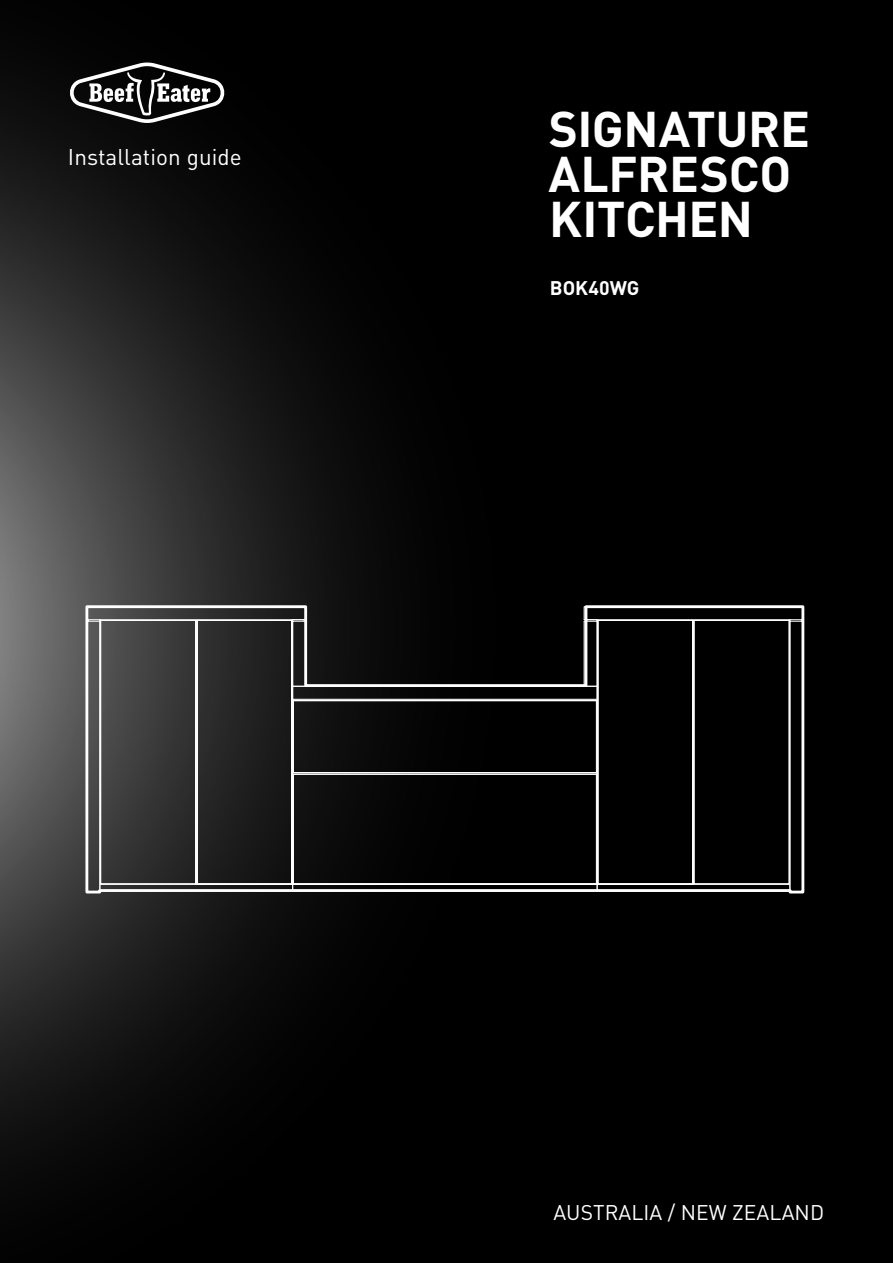
<style>
.page{position:relative;width:893px;height:1263px;background:#000}
.page>*{position:absolute;margin:0;border:0;box-sizing:border-box;transform-origin:0 0}
.t1{font:700 49.5px/45px "DIN";letter-spacing:-.01em;color:#fff}
.t2{font:22.5px "DIN";letter-spacing:.005em;color:#fff}
.t3{font:21px "DIN";letter-spacing:.005em;color:#fff}
.t4{font:700 19.5px "DIN";letter-spacing:.005em;color:#fff}
</style>
<div class="page">
<svg style="left:0;top:62px;width:379px;height:1119px"></svg>
<svg style="left:70px;top:63px;width:154px;height:60px"></svg>
<svg style="left:84px;top:604px;width:721px;height:291px"></svg>
<p class="t2" style="left:68px;top:143px;width:175px">Installation guide</p>
<p class="t1" style="left:549px;top:105px;width:263px">SIGNATURE<br>ALFRESCO<br>KITCHEN</p>
<p class="t4" style="left:550px;top:275px;width:91px">BOK40WG</p>
<p class="t3" style="left:553px;top:1200px;width:272px">AUSTRALIA / NEW ZEALAND</p>
</div>
